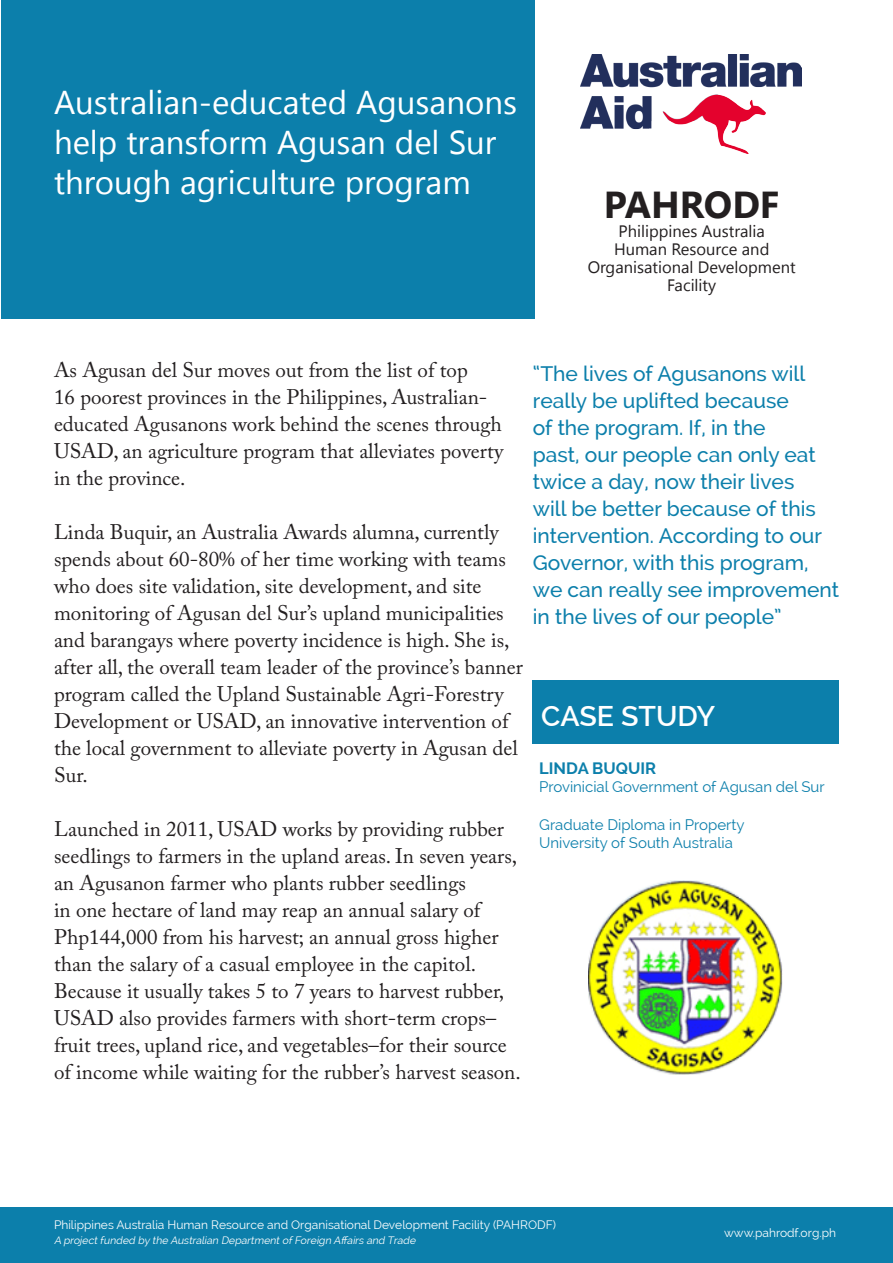
<style>
.page{position:relative;width:893px;height:1263px;background:#fff}
.page>*{position:absolute;margin:0;border:0;box-sizing:border-box;transform-origin:0 0}
.t1{font:700 37.5px "Segoe UI";color:#231f20}
.t2{font:33px "Segoe UI Symbol";color:#fff}
.t3{font:600 28.5px "Raleway";letter-spacing:-.005em;color:#fff}
.t4{font:21px/27px "Adobe Caslon Pro";color:#231f20}
.t5{font:500 21px/27px "Raleway";color:#0c7fab}
.t6{font:16.5px/18px "Segoe UI";color:#231f20;text-align:center}
.t7{font:700 16.5px "Raleway";color:#0c7fab}
.t8{font:15px "Raleway";color:#0c7fab}
.t9{font:12px "Raleway";color:#fff}
.t10{font:italic 10.5px "Raleway";color:#fff}
</style>
<div class="page">
<div style="left:1px;top:0;width:533px;height:319px;background:#0c7fab"></div>
<img style="left:588px;top:880px;width:195px;height:195px">
<img style="left:580px;top:54px;width:221px;height:99px">
<div style="left:533px;top:680px;width:306px;height:64px;background:#0c7fab"></div>
<div style="left:0;top:1208px;width:893px;height:55px;background:#0c7fab"></div>
<p class="t2" style="left:75px;top:78px;width:125px">◆▲▼ ● ■</p>
<p class="t2" style="left:397px;top:78px;width:122px">◆▲ ■□■▲</p>
<p class="t2" style="left:90px;top:118px;width:140px">● ▼ ■▲□</p>
<p class="t2" style="left:318px;top:118px;width:70px">◆▲ ■</p>
<p class="t2" style="left:54px;top:157px;width:80px">▼ □◆</p>
<p class="t2" style="left:251px;top:157px;width:58px">◆●▼◆</p>
<p class="t1" style="left:604px;top:178px;width:177px">PAHRODF</p>
<p class="t6" style="left:618px;top:222px;width:148px">Philippines Australia</p>
<p class="t6" style="left:614px;top:240px;width:157px">Human Resource and</p>
<p class="t6" style="left:588px;top:258px;width:210px">Organisational Development<br>Facility</p>
<p class="t4" style="left:54px;top:356px;width:451px">As Agusan del Sur moves out from the list of top<br>16 poorest provinces in the Philippines, Australian&shy;educated Agusanons work behind the scenes through USAD, an agriculture program that alleviates poverty in the province.</p>
<p class="t4" style="left:54px;top:518px;width:470px">Linda Buquir, an Australia Awards alumna, currently spends about 60-80% of her time working with teams who does site validation, site development, and site monitoring of Agusan del Sur’s upland municipalities and barangays where poverty incidence is high. She is, after all, the overall team leader of the province’s banner program called the Upland Sustainable Agri-Forestry Development or USAD, an innovative intervention of the local government to alleviate poverty in Agusan del Sur.</p>
<p class="t4" style="left:54px;top:815px;width:468px">Launched in 2011, USAD works by providing rubber seedlings to farmers in the upland areas. In seven years, an Agusanon farmer who plants rubber seedlings<br>in one hectare of land may reap an annual salary of Php144,000 from his harvest; an annual gross higher than the salary of a casual employee in the capitol.<br>Because it usually takes 5 to 7 years to harvest rubber, USAD also provides farmers with short-term crops– fruit trees, upland rice, and vegetables–for their source of income while waiting for the rubber’s harvest season.</p>
<p class="t5" style="left:533px;top:360px;width:308px">“The lives of Agusanons will really be uplifted because<br>of the program. If, in the<br>past, our people can only eat twice a day, now their lives<br>will be better because of this intervention. According to our<br>Governor, with this program, we can really see improvement in the lives of our people”</p>
<p class="t3" style="left:541px;top:699px;width:175px">CASE STUDY</p>
<p class="t7" style="left:539px;top:759px;width:119px">LINDA BUQUIR</p>
<p class="t8" style="left:539px;top:778px;width:287px">Provinicial Government of Agusan del Sur</p>
<p class="t8" style="left:539px;top:816px;width:207px">Graduate Diploma in Property</p>
<p class="t8" style="left:539px;top:834px;width:195px">University of South Australia</p>
<p class="t9" style="left:54px;top:1217px;width:503px">Philippines Australia Human Resource and Organisational Development Facility (PAHRODF)</p>
<p class="t10" style="left:54px;top:1234px;width:365px">A projectfunded by the Australian DepartmentofForeign Affairs and Trade</p>
<p class="t9" style="left:724px;top:1226px;width:113px">www.pahrodf.org.ph</p>
</div>
